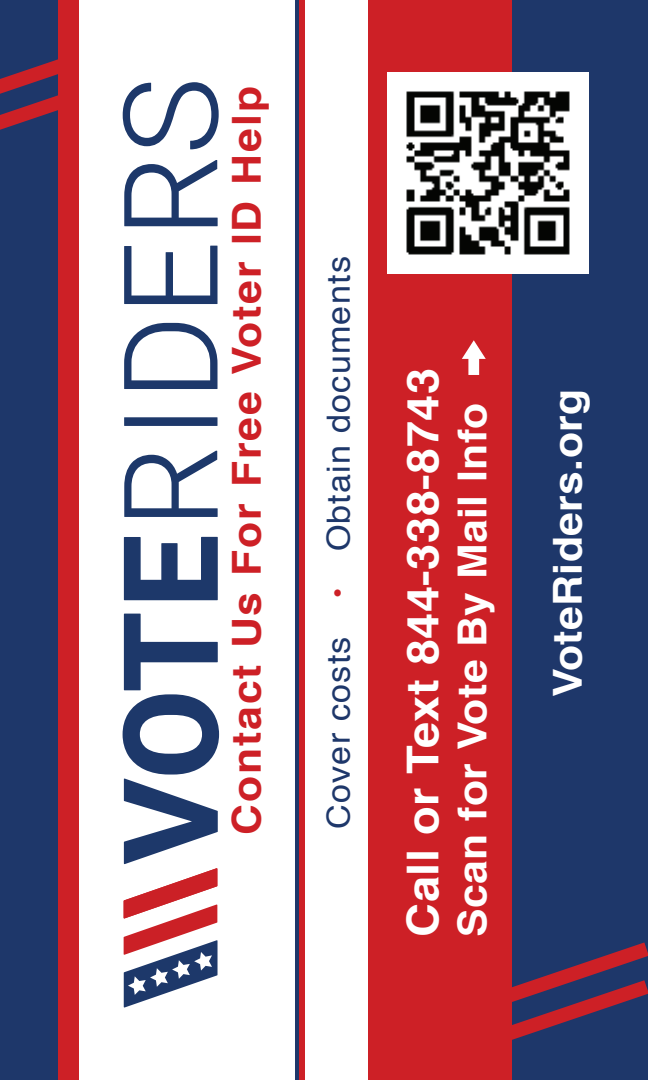
<style>
.page{position:relative;width:648px;height:1080px;background:#fff}
.page>*{position:absolute;margin:0;border:0;box-sizing:border-box;transform-origin:0 0}
.t1{font:700 44px "Helvetica";letter-spacing:.01em;color:#fff;scale:1.07 1}
.t2{font:700 40px "Helvetica";letter-spacing:.01em;color:#fff;scale:1.07 1}
.t3{font:700 40px "Helvetica";letter-spacing:.045em;color:#cd2026;scale:1.07 1}
.t4{font:32px "Helvetica";letter-spacing:.035em;color:#1e376a;scale:1.07 1}
.s1{font-family:"Koz Go Pr 6 N";color:#cd2026}
</style>
<div class="page">
<svg style="left:124px;top:537px;width:94px;height:63px"></svg>
<svg style="left:124px;top:451px;width:94px;height:66px"></svg>
<div style="left:124px;top:417px;width:94px;height:9px;background:#1d386a"></div>
<svg style="left:124px;top:323px;width:94px;height:66px"></svg>
<svg style="left:124px;top:246px;width:94px;height:58px"></svg>
<svg style="left:124px;top:160px;width:94px;height:66px"></svg>
<svg style="left:123px;top:82px;width:96px;height:67px"></svg>
<svg style="left:123px;top:614px;width:96px;height:394px"></svg>
<div style="left:368px;top:0;width:156px;height:1080px;background:#cd2026"></div>
<div style="left:512px;top:0;width:136px;height:1080px;background:#1e376a"></div>
<div style="left:40px;top:0;width:39px;height:1080px;background:#cd2026"></div>
<div style="left:295px;top:0;width:6px;height:1080px;background:#1e376a"></div>
<div style="left:299px;top:0;width:6px;height:1080px;background:#cd2026"></div>
<div style="left:0;top:0;width:58px;height:1080px;background:#1e376a"></div>
<svg style="left:462px;top:340px;width:24px;height:35px"></svg>
<svg style="left:0;top:59px;width:58px;height:71px"></svg>
<svg style="left:512px;top:942px;width:136px;height:98px"></svg>
<img style="left:388px;top:73px;width:200px;height:200px">
<p class="t3" style="left:231px;top:835px;width:701px;rotate:-90deg">Contact Us For Free Voter ID Help</p>
<p class="t4" style="left:326px;top:829px;width:537px;rotate:-90deg">Cover costs <span class="s1">・</span> Obtain documents</p>
<p class="t1" style="left:406px;top:937px;width:533px;rotate:-90deg">Call or Text 844-338-8743</p>
<p class="t2" style="left:457px;top:937px;width:501px;rotate:-90deg">Scan for Vote By Mail Info</p>
<p class="t2" style="left:552px;top:697px;width:290px;rotate:-90deg">VoteRiders.org</p>
</div>
